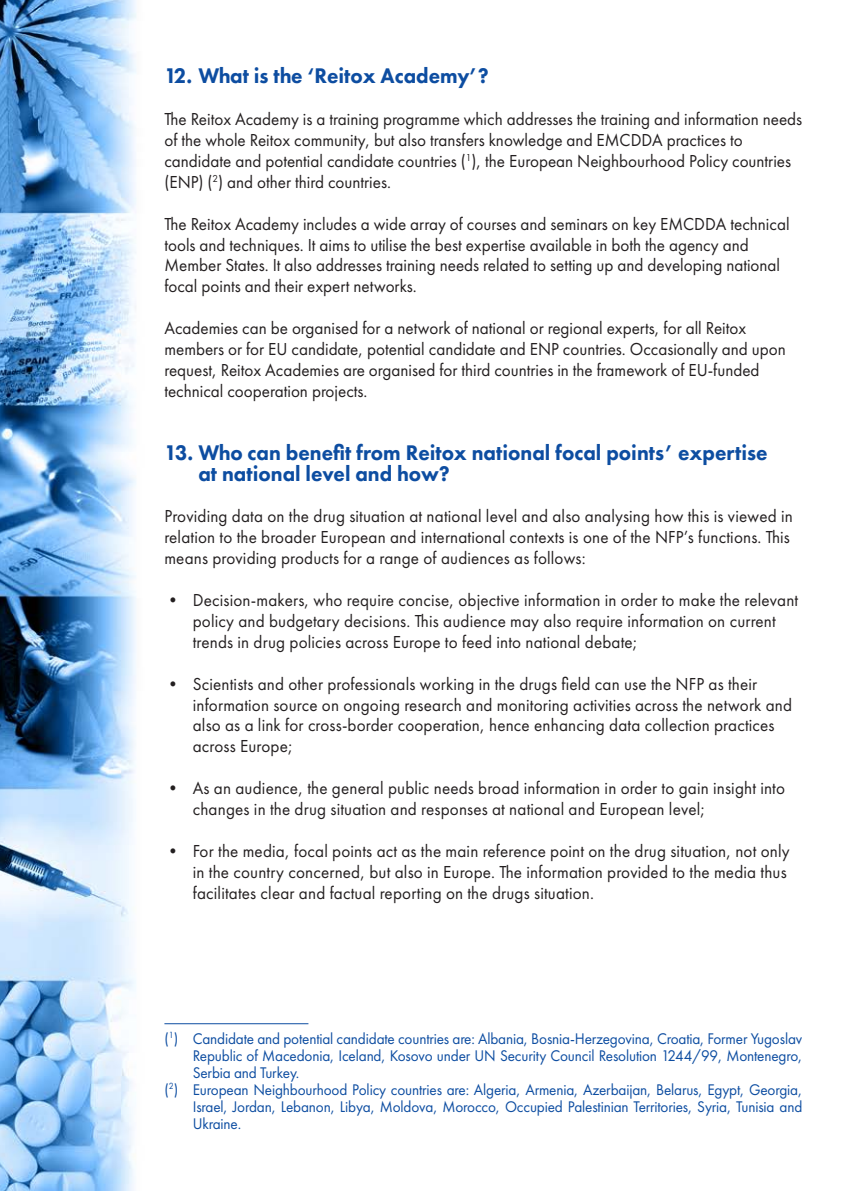
<style>
.page{position:relative;width:842px;height:1191px;background:#fff}
.page>*{position:absolute;margin:0;border:0;box-sizing:border-box;transform-origin:0 0}
.t1{font:22px/21px "Futura PT Heavy";color:#0d4da1;scale:.95 1}
.t2{font:18px/20.8px "Futura PT Book";letter-spacing:.01em;color:#231f20;scale:.95 1}
.t3{font:16px "Futura PT Book";letter-spacing:-.01em;color:#0d4da1;scale:.95 1}
</style>
<div class="page">
<img style="left:0;top:0;width:137px;height:1191px">
<hr style="left:164px;top:1023px;width:144px;height:1px;background:#0d4da1">
<p class="t1" style="left:164px;top:65px;width:343px">12. What is the ‘Reitox Academy’?</p>
<p class="t2" style="left:164px;top:108px;width:673px">The Reitox Academy is a training programme which addresses the training and information needs of the whole Reitox community, but also transfers knowledge and EMCDDA practices to candidate and potential candidate countries (<sup>1</sup>), the European Neighbourhood Policy countries (ENP) (<sup>2</sup>) and other third countries.</p>
<p class="t2" style="left:164px;top:213px;width:659px">The Reitox Academy includes a wide array of courses and seminars on key EMCDDA technical tools and techniques. It aims to utilise the best expertise available in both the agency and Member States. It also addresses training needs related to setting up and developing national focal points and their expert networks.</p>
<p class="t2" style="left:164px;top:318px;width:656px">Academies can be organised for a network of national or regional experts, for all Reitox members or for EU candidate, potential candidate and ENP countries. Occasionally and upon request, Reitox Academies are organised for third countries in the framework of EU -funded technical cooperation projects.</p>
<p class="t1" style="left:198px;top:441px;width:601px;text-indent:-34px">13. Who can benefit from Reitox national focal points’ expertise at national level and how?</p>
<p class="t2" style="left:164px;top:506px;width:663px">Providing data on the drug situation at national level and also analysing how this is viewed in relation to the broader European and international contexts is one of the NFP’s functions. This means providing products for a range of audiences as follows:</p>
<p class="t2" style="left:193px;top:589px;width:639px;text-indent:-28px">• Decision‑makers, who require concise, objective information in order to make the relevant policy and budgetary decisions. This audience may also require information on current trends in drug policies across Europe to feed into national debate;</p>
<p class="t2" style="left:193px;top:673px;width:632px;text-indent:-28px">• Scientists and other professionals working in the drugs field can use the NFP as their information source on ongoing research and monitoring activities across the network and also as a link for cross-border cooperation, hence enhancing data collection practices across Europe;</p>
<p class="t2" style="left:193px;top:777px;width:625px;text-indent:-28px">• As an audience, the general public needs broad information in order to gain insight into changes in the drug situation and responses at national and European level;</p>
<p class="t2" style="left:193px;top:840px;width:630px;text-indent:-28px">• For the media, focal points act as the main reference point on the drug situation, not only in the country concerned, but also in Europe. The information provided to the media thus facilitates clear and factual reporting on the drugs situation.</p>
<p class="t3" style="left:164px;top:1028px;width:673px">(<sup>1</sup>) Candidate and potential candidate countries are: Albania, Bosnia-Herzegovina, Croatia, Former Yugoslav</p>
<p class="t3" style="left:193px;top:1045px;width:643px">Republic of Macedonia, Iceland, Kosovo under UN Security Council Resolution 1244/99, Montenegro,</p>
<p class="t3" style="left:193px;top:1062px;width:114px">Serbia and Turkey.</p>
<p class="t3" style="left:164px;top:1079px;width:673px">(<sup>2</sup>) European Neighbourhood Policy countries are: Algeria, Armenia, Azerbaijan, Belarus, Egypt, Georgia,</p>
<p class="t3" style="left:193px;top:1096px;width:643px">Israel, Jordan, Lebanon, Libya, Moldova, Morocco, Occupied Palestinian Territories, Syria, Tunisia and</p>
<p class="t3" style="left:193px;top:1113px;width:52px">Ukraine.</p>
</div>
